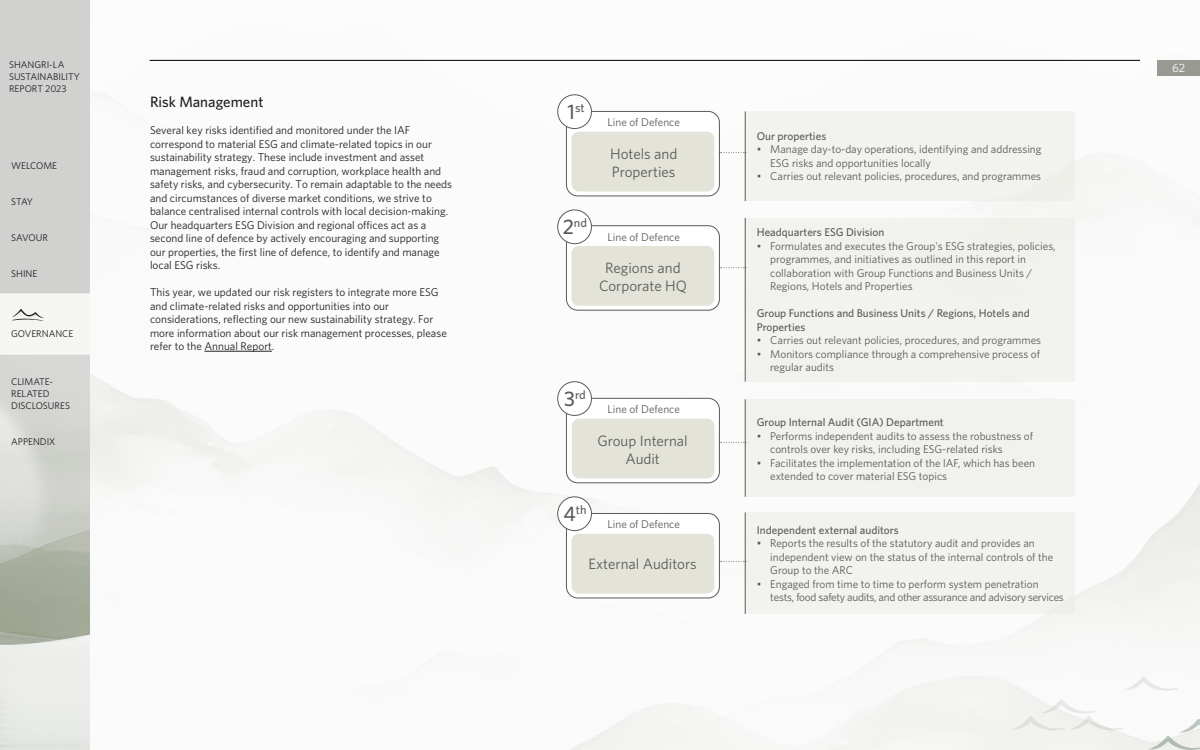
<style>
.page{position:relative;width:1200px;height:750px;background:#fff}
.page>*{position:absolute;margin:0;border:0;box-sizing:border-box;transform-origin:0 0}
.t1{font:15px/18px "Whitney";color:#5a5b56;text-align:center}
.t2{font:500 15px "Whitney";color:#231f20}
.t3{font:500 12.23px "Whitney";color:#5a5b56}
.t4{font:12px "Whitney";color:#fff}
.t5{font:11.25px/13.5px "Whitney";color:#231f20}
.t6{font:11.25px/13.5px "Whitney";color:#5a5b56}
.t7{font:500 11.25px/13.5px "Whitney";color:#5a5b56}
.t8{font:11.25px/13.5px "Whitney";letter-spacing:-.025em;color:#5a5b56}
.t9{font:9.75px/12px "Whitney";letter-spacing:-.005em;color:#231f20}
.s1{font-size:21px}
</style>
<div class="page">
<img style="left:0;top:0;width:1200px;height:750px">
<div style="left:0;top:294px;width:90px;height:60px;background:#f5f5f2"></div>
<hr style="left:0;top:294px;width:90px;height:1px;background:#fff">
<hr style="left:0;top:354px;width:90px;height:1px;background:#fff">
<svg style="left:12px;top:309px;width:31px;height:12px"></svg>
<hr style="left:150px;top:60px;width:990px;height:1px;background:#000">
<hr style="left:204px;top:351px;width:68px;height:1px;background:#231f20">
<div style="left:745px;top:399px;width:330px;height:98px;background:#f1f1ee"></div>
<hr style="left:745px;top:399px;width:1px;height:98px;background:#5a5b56">
<div style="left:745px;top:512px;width:330px;height:102px;background:#f2f2ee"></div>
<hr style="left:745px;top:512px;width:1px;height:102px;background:#5a5b56">
<div style="left:566px;top:111px;width:153px;height:85px;background:#fff;border-radius:11px"></div>
<div style="left:566px;top:111px;width:154px;height:85px;border:1px solid #5a5b56;border-radius:11px"></div>
<div style="left:571px;top:132px;width:143px;height:60px;background:#e3e3d9;border-radius:8px"></div>
<div style="left:558px;top:95px;width:33px;height:34px;background:#fff;border-radius:50%"></div>
<div style="left:557px;top:94px;width:35px;height:35px;border:1px solid #5a5b56;border-radius:50%"></div>
<div style="left:566px;top:226px;width:153px;height:84px;background:#fff;border-radius:11px"></div>
<div style="left:566px;top:225px;width:154px;height:86px;border:1px solid #5a5b56;border-radius:11px"></div>
<div style="left:571px;top:246px;width:143px;height:60px;background:#e3e3d9;border-radius:8px"></div>
<div style="left:745px;top:111px;width:330px;height:90px;background:#f2f2ee"></div>
<hr style="left:745px;top:111px;width:1px;height:90px;background:#5a5b56">
<div style="left:745px;top:218px;width:330px;height:164px;background:#f2f2ee"></div>
<hr style="left:745px;top:218px;width:1px;height:164px;background:#5a5b56">
<div style="left:566px;top:398px;width:153px;height:85px;background:#fff;border-radius:11px"></div>
<div style="left:566px;top:398px;width:154px;height:85px;border:1px solid #5a5b56;border-radius:11px"></div>
<div style="left:558px;top:382px;width:33px;height:33px;background:#fff;border-radius:50%"></div>
<div style="left:557px;top:381px;width:35px;height:35px;border:1px solid #5a5b56;border-radius:50%"></div>
<div style="left:572px;top:419px;width:143px;height:59px;background:#e3e3d9;border-radius:8px"></div>
<div style="left:566px;top:513px;width:153px;height:85px;background:#fff;border-radius:11px"></div>
<div style="left:566px;top:513px;width:154px;height:85px;border:1px solid #5a5b56;border-radius:11px"></div>
<div style="left:558px;top:497px;width:33px;height:34px;background:#fff;border-radius:50%"></div>
<div style="left:557px;top:496px;width:35px;height:35px;border:1px solid #5a5b56;border-radius:50%"></div>
<div style="left:571px;top:534px;width:143px;height:60px;background:#e3e3d9;border-radius:8px"></div>
<svg style="left:719px;top:152px;width:26px;height:1px"></svg>
<svg style="left:719px;top:267px;width:26px;height:1px"></svg>
<svg style="left:719px;top:442px;width:26px;height:1px"></svg>
<svg style="left:719px;top:561px;width:26px;height:1px"></svg>
<div style="left:558px;top:210px;width:33px;height:34px;background:#fff;border-radius:50%"></div>
<div style="left:557px;top:210px;width:35px;height:34px;border:1px solid #5a5b56;border-radius:50%"></div>
<div style="left:1157px;top:60px;width:43px;height:16px;background:#999994"></div>
<p class="t9" style="left:9px;top:59px;width:73px">SHANGRI-LA<br>SUSTAINABILITY<br>REPORT 2023</p>
<p class="t9" style="left:11px;top:159px;width:47px">WELCOME</p>
<p class="t9" style="left:11px;top:195px;width:23px">STAY</p>
<p class="t9" style="left:11px;top:231px;width:38px">SAVOUR</p>
<p class="t9" style="left:11px;top:267px;width:28px">SHINE</p>
<p class="t9" style="left:11px;top:327px;width:64px">GOVERNANCE</p>
<p class="t9" style="left:11px;top:375px;width:60px">CLIMATE-<br>RELATED<br>DISCLOSURES</p>
<p class="t9" style="left:11px;top:435px;width:46px">APPENDIX</p>
<p class="t2" style="left:150px;top:93px;width:115px">Risk Management</p>
<p class="t5" style="left:150px;top:123px;width:304px">Several key risks identified and monitored under the IAF correspond to material ESG and climate-related topics in our sustainability strategy. These include investment and asset management risks, fraud and corruption, workplace health and safety risks, and cybersecurity. To remain adaptable to the needs and circumstances of diverse market conditions, we strive to balance centralised internal controls with local decision-making.<br>Our headquarters ESG Division and regional offices act as a second line of defence by actively encouraging and supporting our properties, the first line of defence, to identify and manage local ESG risks.</p>
<p class="t5" style="left:150px;top:285px;width:298px">This year, we updated our risk registers to integrate more ESG and climate-related risks and opportunities into our considerations, reflecting our new sustainability strategy. For more information about our risk management processes, please refer to the Annual Report.</p>
<p class="t3" style="left:568px;top:101px;width:19px"><span class="s1">1</span>st</p>
<p class="t6" style="left:608px;top:115px;width:74px">Line of Defence</p>
<p class="t1" style="left:610px;top:144px;width:69px;text-align:left">Hotels and<br>Properties</p>
<p class="t3" style="left:563px;top:216px;width:26px"><span class="s1">2</span>nd</p>
<p class="t6" style="left:608px;top:230px;width:74px">Line of Defence</p>
<p class="t1" style="left:599px;top:259px;width:89px">Regions and<br>Corporate HQ</p>
<p class="t3" style="left:564px;top:388px;width:23px"><span class="s1">3</span>rd</p>
<p class="t6" style="left:608px;top:402px;width:74px">Line of Defence</p>
<p class="t1" style="left:598px;top:431px;width:92px">Group Internal<br>Audit</p>
<p class="t3" style="left:564px;top:503px;width:24px"><span class="s1">4</span>th</p>
<p class="t6" style="left:608px;top:517px;width:74px">Line of Defence</p>
<p class="t1" style="left:589px;top:554px;width:110px">External Auditors</p>
<p class="t7" style="left:757px;top:129px;width:71px">Our properties</p>
<p class="t6" style="left:770px;top:142px;width:273px;text-indent:-14px">• Manage day-to-day operations, identifying and addressing<br>ESG risks and opportunities locally</p>
<p class="t6" style="left:757px;top:169px;width:286px">• Carries out relevant policies, procedures, and programmes</p>
<p class="t7" style="left:757px;top:225px;width:129px">Headquarters ESG Division</p>
<p class="t6" style="left:770px;top:239px;width:287px;text-indent:-14px">• Formulates and executes the Group's ESG strategies, policies, programmes, and initiatives as outlined in this report in collaboration with Group Functions and Business Units / Regions, Hotels and Properties</p>
<p class="t7" style="left:757px;top:306px;width:274px">Group Functions and Business Units / Regions, Hotels and<br>Properties</p>
<p class="t6" style="left:757px;top:333px;width:286px">• Carries out relevant policies, procedures, and programmes</p>
<p class="t6" style="left:770px;top:347px;width:271px;text-indent:-14px">• Monitors compliance through a comprehensive process of regular audits</p>
<p class="t7" style="left:757px;top:415px;width:189px">Group Internal Audit (GIA) Department</p>
<p class="t6" style="left:770px;top:429px;width:264px;text-indent:-14px">• Performs independent audits to assess the robustness of controls over key risks, including ESG-related risks</p>
<p class="t6" style="left:770px;top:456px;width:266px;text-indent:-14px">• Facilitates the implementation of the lAF, which has been extended to cover material ESG topics</p>
<p class="t7" style="left:757px;top:523px;width:143px">Independent external auditors</p>
<p class="t6" style="left:770px;top:536px;width:285px;text-indent:-14px">• Reports the results of the statutory audit and provides an independent view on the status of the internal controls of the<br>Group to the ARC</p>
<p class="t8" style="left:770px;top:577px;width:295px;text-indent:-14px">• Engaged from time to time to perform system penetration tests, food safety audits, and other assurance and advisory services</p>
<p class="t4" style="left:1172px;top:61px;width:15px">62</p>
</div>
